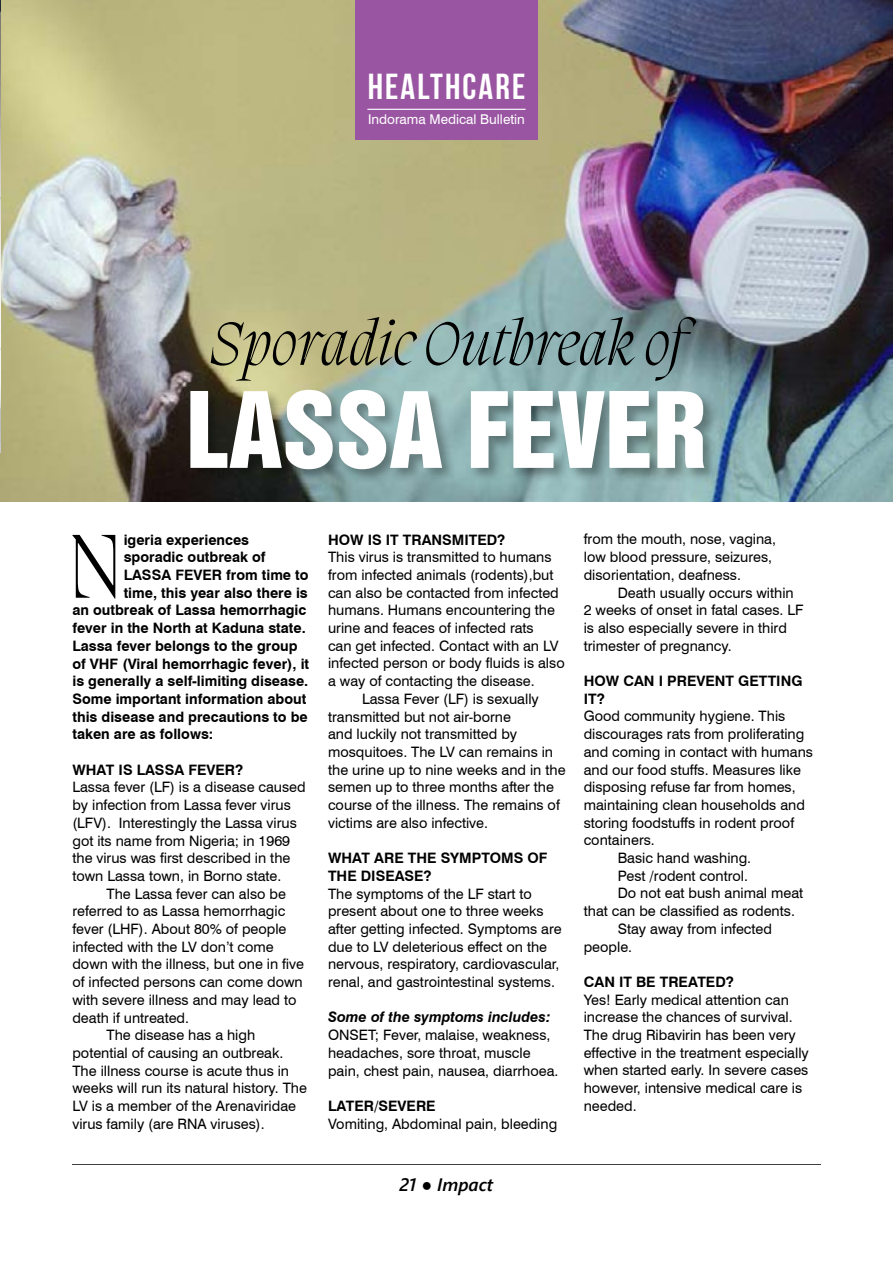
<style>
.page{position:relative;width:893px;height:1263px;background:#fff}
.page>*{position:absolute;margin:0;border:0;box-sizing:border-box;transform-origin:0 0}
.t1{font:96px "Switzerland Inserat";color:#fff}
.t2{font:200 93px "Migra";color:#000}
.t3{font:italic 200 63px "Migra";color:#000}
.t4{font:700 36px "Bebas Neue";letter-spacing:.06em;color:#fff}
.t5{font:italic 600 18px "Segoe UI";color:#000}
.t6{font:14.4px/17.7px "Swiss 721 BT";color:#000}
.t7{font:700 14.4px/17.7px "Swiss 721 BT";color:#000}
.t8{font:italic 700 14.4px "Swiss 721 BT";color:#000}
.t9{font:13.5px "Swiss 721 BT";color:#fff}
.s1{font-weight:700}
</style>
<div class="page">
<hr style="left:72px;top:1163px;width:749px;height:2px;background:#000">
<div style="left:1px;top:1px;width:891px;height:1163px;background:#fff"></div>
<img style="left:0;top:0;width:893px;height:502px">
<img style="left:0;top:0;width:1px;height:453px">
<div style="left:355px;top:0;width:183px;height:139px;background:#9a55a2"></div>
<hr style="left:367px;top:109px;width:159px;height:1px;background:#fff">
<div style="left:187px;top:388px;width:531px;height:95px;background:#000;opacity:.33"></div>
<h3 class="t4" style="left:368px;top:67px;width:159px">HEALTHCARE</h3>
<p class="t9" style="left:368px;top:110px;width:158px">Indorama Medical Bulletin</p>
<h3 class="t3" style="left:209px;top:303px;width:476px">Sporadic Outbreak of</h3>
<h1 class="t1" style="left:186px;top:372px;width:522px">LASSA FEVER</h1>
<h2 class="t2" style="left:67px;top:507px;width:58px">N</h2>
<p class="t7" style="left:124px;top:530px;width:127px">igeria experiences</p>
<p class="t7" style="left:124px;top:548px;width:143px">sporadic outbreak of</p>
<p class="t7" style="left:124px;top:566px;width:186px">LASSA FEVER from time to</p>
<p class="t7" style="left:124px;top:583px;width:186px">time, this year also there is</p>
<p class="t7" style="left:72px;top:601px;width:236px">an outbreak of Lassa hemorrhagic</p>
<p class="t7" style="left:72px;top:619px;width:235px">fever in the North at Kaduna state.</p>
<p class="t7" style="left:72px;top:636px;width:227px">Lassa fever belongs to the group</p>
<p class="t7" style="left:72px;top:654px;width:238px">of VHF (Viral hemorrhagic fever), it</p>
<p class="t7" style="left:72px;top:672px;width:237px">is generally a self-limiting disease.</p>
<p class="t7" style="left:72px;top:689px;width:235px">Some important information about</p>
<p class="t7" style="left:72px;top:707px;width:237px">this disease and precautions to be</p>
<p class="t7" style="left:72px;top:725px;width:142px">taken are as follows:</p>
<p class="t7" style="left:72px;top:760px;width:172px">WHAT IS LASSA FEVER?</p>
<p class="t6" style="left:72px;top:778px;width:235px">Lassa fever (LF) is a disease caused by infection from Lassa fever virus (LFV). Interestingly the Lassa virus got its name from Nigeria; in 1969 the virus was first described in the town Lassa town, in Borno state.</p>
<p class="t6" style="left:106px;top:884px;width:181px">The Lassa fever can also be</p>
<p class="t6" style="left:72px;top:902px;width:214px">referred to as Lassa hemorrhagic</p>
<p class="t6" style="left:72px;top:919px;width:216px">fever (LHF). About 80% of people</p>
<p class="t6" style="left:72px;top:937px;width:203px">infected with the LV don’t come</p>
<p class="t6" style="left:72px;top:955px;width:233px">down with the illness, but one in five</p>
<p class="t6" style="left:72px;top:972px;width:232px">of infected persons can come down</p>
<p class="t6" style="left:72px;top:990px;width:226px">with severe illness and may lead to</p>
<p class="t6" style="left:72px;top:1008px;width:118px">death if untreated.</p>
<p class="t6" style="left:106px;top:1026px;width:150px">The disease has a high</p>
<p class="t6" style="left:72px;top:1043px;width:213px">potential of causing an outbreak.</p>
<p class="t6" style="left:72px;top:1061px;width:218px">The illness course is acute thus in</p>
<p class="t6" style="left:72px;top:1079px;width:236px">weeks will run its natural history. The</p>
<p class="t6" style="left:72px;top:1096px;width:225px">LV is a member of the Arenaviridae</p>
<p class="t6" style="left:72px;top:1114px;width:194px">virus family (are RNA viruses).</p>
<p class="t7" style="left:328px;top:530px;width:179px">HOW IS IT TRANSMITED?</p>
<p class="t6" style="left:328px;top:548px;width:225px">This virus is transmitted to humans</p>
<p class="t6" style="left:328px;top:565px;width:227px">from infected animals (rodents),but</p>
<p class="t6" style="left:328px;top:583px;width:232px">can also be contacted from infected</p>
<p class="t6" style="left:328px;top:601px;width:228px">humans. Humans encountering the</p>
<p class="t6" style="left:328px;top:618px;width:207px">urine and feaces of infected rats</p>
<p class="t6" style="left:328px;top:636px;width:232px">can get infected. Contact with an LV</p>
<p class="t6" style="left:328px;top:654px;width:238px">infected person or body fluids is also</p>
<p class="t6" style="left:328px;top:672px;width:208px">a way of contacting the disease.</p>
<p class="t6" style="left:362px;top:689px;width:178px">Lassa Fever (LF) is sexually</p>
<p class="t6" style="left:328px;top:707px;width:184px">transmitted but not air-borne</p>
<p class="t6" style="left:328px;top:725px;width:191px">and luckily not transmitted by</p>
<p class="t6" style="left:328px;top:742px;width:227px">mosquitoes. The LV can remains in</p>
<p class="t6" style="left:328px;top:760px;width:239px">the urine up to nine weeks and in the</p>
<p class="t6" style="left:328px;top:778px;width:227px">semen up to three months after the</p>
<p class="t6" style="left:328px;top:795px;width:233px">course of the illness. The remains of</p>
<p class="t6" style="left:328px;top:813px;width:161px">victims are also infective.</p>
<p class="t7" style="left:328px;top:849px;width:221px">WHAT ARE THE SYMPTOMS OF<br>THE DISEASE?</p>
<p class="t6" style="left:328px;top:884px;width:235px">The symptoms of the LF start to present about one to three weeks after getting infected. Symptoms are due to LV deleterious effect on the nervous, respiratory, cardiovascular, renal, and gastrointestinal systems.</p>
<p class="t8" style="left:328px;top:1007px;width:224px">Some of the symptoms includes:</p>
<p class="t6" style="left:328px;top:1026px;width:232px">ONSET; Fever, malaise, weakness, headaches, sore throat, muscle pain, chest pain, nausea, diarrhoea.</p>
<p class="t7" style="left:328px;top:1096px;width:109px">LATER/SEVERE</p>
<p class="t6" style="left:328px;top:1114px;width:231px">Vomiting, Abdominal pain, bleeding</p>
<p class="t5" style="left:400px;top:1167px;width:95px">21 <span class="s1">●</span> Impact</p>
<p class="t6" style="left:584px;top:530px;width:194px">from the mouth, nose, vagina, low blood pressure, seizures, disorientation, deafness.</p>
<p class="t6" style="left:584px;top:583px;width:221px;text-indent:34px">Death usually occurs within<br>2 weeks of onset in fatal cases. LF is also especially severe in third trimester of pregnancy.</p>
<p class="t7" style="left:584px;top:672px;width:220px">HOW CAN I PREVENT GETTING<br>IT?</p>
<p class="t6" style="left:584px;top:707px;width:203px">Good community hygiene. This</p>
<p class="t6" style="left:584px;top:725px;width:222px">discourages rats from proliferating</p>
<p class="t6" style="left:584px;top:742px;width:231px">and coming in contact with humans</p>
<p class="t6" style="left:584px;top:760px;width:219px">and our food stuffs. Measures like</p>
<p class="t6" style="left:584px;top:778px;width:213px">disposing refuse far from homes,</p>
<p class="t6" style="left:584px;top:795px;width:223px">maintaining clean households and</p>
<p class="t6" style="left:584px;top:813px;width:212px">storing foodstuffs in rodent proof</p>
<p class="t6" style="left:584px;top:831px;width:73px">containers.</p>
<p class="t6" style="left:618px;top:848px;width:135px">Basic hand washing.</p>
<p class="t6" style="left:618px;top:866px;width:132px">Pest /rodent control.</p>
<p class="t6" style="left:618px;top:884px;width:187px">Do not eat bush animal meat</p>
<p class="t6" style="left:584px;top:902px;width:213px">that can be classified as rodents.</p>
<p class="t6" style="left:618px;top:919px;width:156px">Stay away from infected</p>
<p class="t6" style="left:584px;top:937px;width:50px">people.</p>
<p class="t7" style="left:584px;top:972px;width:152px">CAN IT BE TREATED?</p>
<p class="t6" style="left:584px;top:990px;width:227px">Yes! Early medical attention can increase the chances of survival.<br>The drug Ribavirin has been very effective in the treatment especially when started early. In severe cases however, intensive medical care is needed.</p>
</div>
